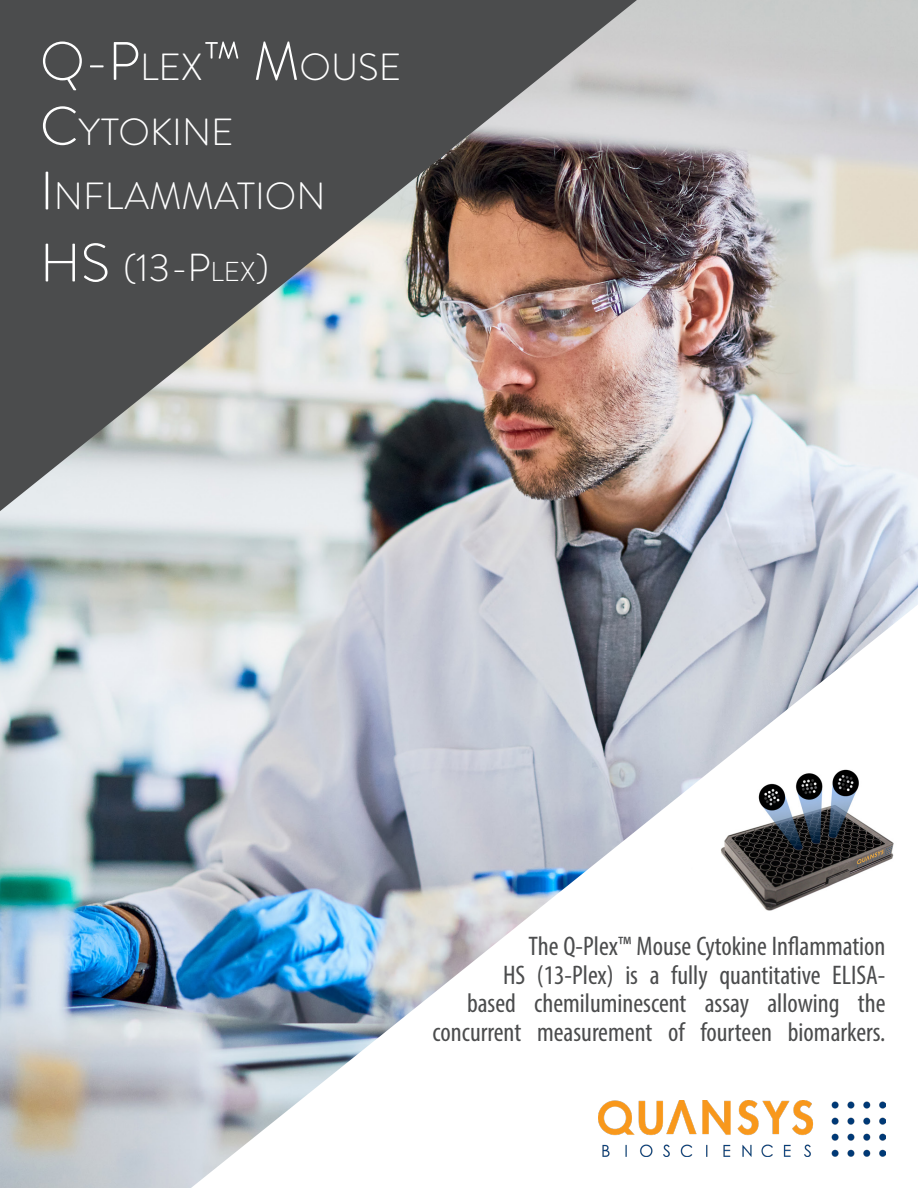
<style>
.page{position:relative;width:918px;height:1188px;background:#fff}
.page>*{position:absolute;margin:0;border:0;box-sizing:border-box;transform-origin:0 0}
.Brandon_Grotesque_-_Headings{font:300 39px "Brandon Grotesque";color:#fff}
.Brandon_Grotesque_-_Headings-2{font:300 37.8px/64.8px "Brandon Grotesque";color:#fff}
.Myriad_Pro_-_Second{font:condensed 27px/28.5px "Myriad Pro";color:#4b4c4d;text-align:right}
.s1{font-size:54px}
.s2{font-size:27.3px}
</style>
<div class="page">
<img style="left:0;top:0;width:918px;height:1188px">
<p class="Brandon_Grotesque_-_Headings-2" style="left:40px;top:35px;width:363px"><span class="s1">Q-P</span>LEX<span class="s1">™ M</span>OUSE<br><span class="s1">C</span>YTOKINE<br><span class="s1">I</span> NFLAMMATION</p>
<p class="Brandon_Grotesque_-_Headings" style="left:40px;top:241px;width:231px"><span class="s1">HS</span> (13-P<span class="s2">LEX</span>)</p>
<p class="Myriad_Pro_-_Second" style="left:433px;top:932px;width:455px">The Q-Plex™ Mouse Cytokine Inflammation<br>HS (13-Plex) is a fully quantitative ELISA-<br>based chemiluminescent assay allowing the concurrent measurement of fourteen biomarkers.</p>
</div>
